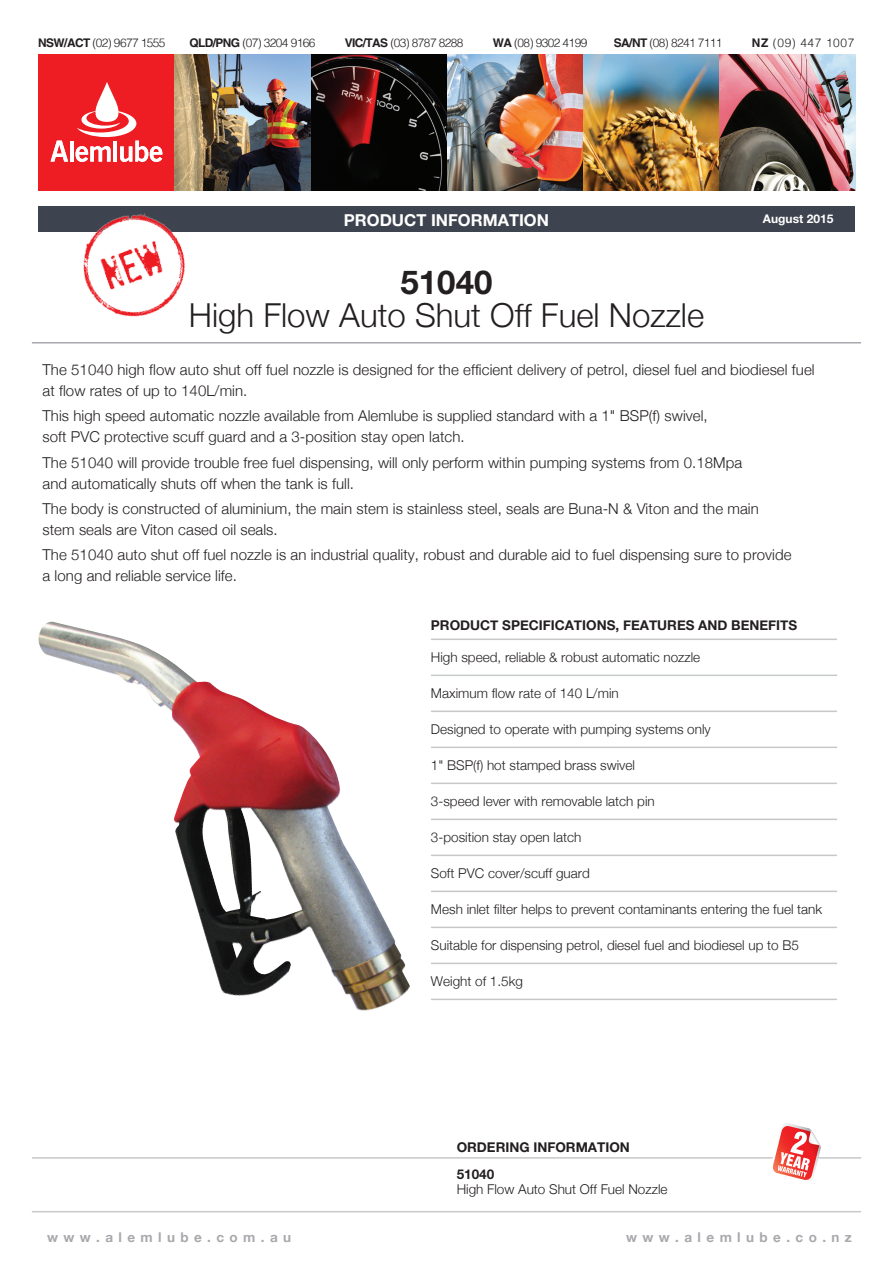
<style>
.page{position:relative;width:893px;height:1263px;background:#fff}
.page>*{position:absolute;margin:0;border:0;box-sizing:border-box;transform-origin:0 0}
.t1{font:300 33px "Helvetica Neue";color:#231f20}
.t2{font:700 33px "Helvetica Neue CE";color:#231f20}
.t3{font:700 16.5px "Helvetica Neue CE";color:#fff}
.t4{font:300 15px/21px "Helvetica Neue";letter-spacing:.005em;color:#231f20}
.t5{font:300 13.5px "Helvetica Neue";color:#231f20}
.t6{font:700 13.5px "Helvetica Neue";color:#231f20}
.t7{font:700 13.5px "Helvetica Neue";letter-spacing:.4em;color:#a8a9ad}
.t8{font:700 13.5px/27px "Helvetica Neue CE";color:#231f20}
.t9{font:700 12px "Helvetica Neue CE";color:#fff}
.t10{font:300 11.85px "Helvetica";letter-spacing:-.05em;color:#231f20}
.t11{font:300 11.85px "Helvetica";letter-spacing:.05em;color:#231f20}
.s1{font-weight:700}
</style>
<div class="page">
<hr style="left:32px;top:342px;width:829px;height:1px;background:#a8a9ad">
<hr style="left:32px;top:1211px;width:829px;height:1px;background:#c7c8ca">
<hr style="left:32px;top:1157px;width:829px;height:1px;background:#c7c8ca">
<svg style="left:770px;top:1123px;width:51px;height:57px"></svg>
<img style="left:38px;top:622px;width:372px;height:389px">
<hr style="left:431px;top:639px;width:406px;height:1px;background:#c7c8ca">
<hr style="left:431px;top:675px;width:406px;height:1px;background:#c7c8ca">
<hr style="left:431px;top:711px;width:406px;height:1px;background:#c7c8ca">
<hr style="left:431px;top:747px;width:406px;height:1px;background:#c7c8ca">
<hr style="left:431px;top:783px;width:406px;height:1px;background:#c7c8ca">
<hr style="left:431px;top:819px;width:406px;height:1px;background:#c7c8ca">
<hr style="left:431px;top:855px;width:406px;height:1px;background:#c7c8ca">
<hr style="left:431px;top:891px;width:406px;height:1px;background:#c7c8ca">
<hr style="left:431px;top:927px;width:406px;height:1px;background:#c7c8ca">
<hr style="left:431px;top:963px;width:406px;height:1px;background:#c7c8ca">
<hr style="left:431px;top:999px;width:406px;height:1px;background:#c7c8ca">
<div style="left:38px;top:207px;width:817px;height:25px;background:#3e444f"></div>
<div style="left:39px;top:54px;width:136px;height:136px;background:#ee1d23"></div>
<svg style="left:51px;top:141px;width:17px;height:21px"></svg>
<hr style="left:70px;top:141px;width:3px;height:21px;background:#fff">
<svg style="left:76px;top:82px;width:86px;height:80px"></svg>
<img style="left:175px;top:54px;width:136px;height:136px">
<svg style="left:311px;top:54px;width:136px;height:136px;background:#1d0e0d"></svg>
<img style="left:447px;top:54px;width:136px;height:136px">
<img style="left:583px;top:54px;width:136px;height:136px">
<img style="left:719px;top:54px;width:136px;height:136px">
<img style="left:63px;top:206px;width:141px;height:111px">
<p class="t10" style="left:38px;top:36px;width:129px"><span class="s1">NSW/ACT</span> (02) 9677 1555</p>
<p class="t10" style="left:189px;top:36px;width:127px"><span class="s1">QLD/PNG</span> (07) 3204 9166</p>
<p class="t10" style="left:345px;top:36px;width:120px"><span class="s1">VIC/TAS</span> (03) 8787 8288</p>
<p class="t10" style="left:493px;top:36px;width:96px"><span class="s1">WA</span> (08) 9302 4199</p>
<p class="t10" style="left:614px;top:36px;width:110px"><span class="s1">SA/NT</span> (08) 8241 7111</p>
<p class="t11" style="left:752px;top:36px;width:104px"><span class="s1">NZ</span> (09) 447 1007</p>
<p class="t3" style="left:344px;top:210px;width:207px">PRODUCT INFORMATION</p>
<p class="t9" style="left:763px;top:211px;width:72px">August 2015</p>
<h1 class="t2" style="left:401px;top:261px;width:93px">51040</h1>
<h1 class="t1" style="left:189px;top:295px;width:517px">High Flow Auto Shut Off Fuel Nozzle</h1>
<p class="t4" style="left:43px;top:359px;width:774px">The 51040 high flow auto shut off fuel nozzle is designed for the efficient delivery of petrol, diesel fuel and biodiesel fuel at flow rates of up to 140L/min.</p>
<p class="t4" style="left:43px;top:405px;width:667px">This high speed automatic nozzle available from Alemlube is supplied standard with a 1" BSP(f) swivel, soft PVC protective scuff guard and a 3-position stay open latch.</p>
<p class="t4" style="left:43px;top:451px;width:701px">The 51040 will provide trouble free fuel dispensing, will only perform within pumping systems from 0.18Mpa and automatically shuts off when the tank is full.</p>
<p class="t4" style="left:43px;top:498px;width:718px">The body is constructed of aluminium, the main stem is stainless steel, seals are Buna-N &amp; Viton and the main stem seals are Viton cased oil seals.</p>
<p class="t4" style="left:43px;top:544px;width:750px">The 51040 auto shut off fuel nozzle is an industrial quality, robust and durable aid to fuel dispensing sure to provide a long and reliable service life.</p>
<p class="t6" style="left:431px;top:617px;width:368px">PRODUCT SPECIFICATIONS, FEATURES AND BENEFITS</p>
<p class="t5" style="left:431px;top:648px;width:271px">High speed, reliable &amp; robust automatic nozzle</p>
<p class="t5" style="left:431px;top:684px;width:189px">Maximum flow rate of 140 L/min</p>
<p class="t5" style="left:431px;top:720px;width:281px">Designed to operate with pumping systems only</p>
<p class="t5" style="left:431px;top:756px;width:206px">1" BSP(f) hot stamped brass swivel</p>
<p class="t5" style="left:431px;top:792px;width:225px">3-speed lever with removable latch pin</p>
<p class="t5" style="left:431px;top:828px;width:152px">3-position stay open latch</p>
<p class="t5" style="left:431px;top:864px;width:160px">Soft PVC cover/scuff guard</p>
<p class="t5" style="left:431px;top:900px;width:393px">Mesh inlet filter helps to prevent contaminants entering the fuel tank</p>
<p class="t5" style="left:431px;top:936px;width:370px">Suitable for dispensing petrol, diesel fuel and biodiesel up to B5</p>
<p class="t5" style="left:431px;top:972px;width:94px">Weight of 1.5kg</p>
<p class="t8" style="left:457px;top:1134px;width:175px">ORDERING INFORMATION<br>51040</p>
<p class="t5" style="left:457px;top:1181px;width:212px">High Flow Auto Shut Off Fuel Nozzle</p>
<p class="t7" style="left:47px;top:1228px;width:246px">www.alemlube.com.au</p>
<p class="t7" style="left:626px;top:1228px;width:227px">www.alemlube.co.nz</p>
</div>
